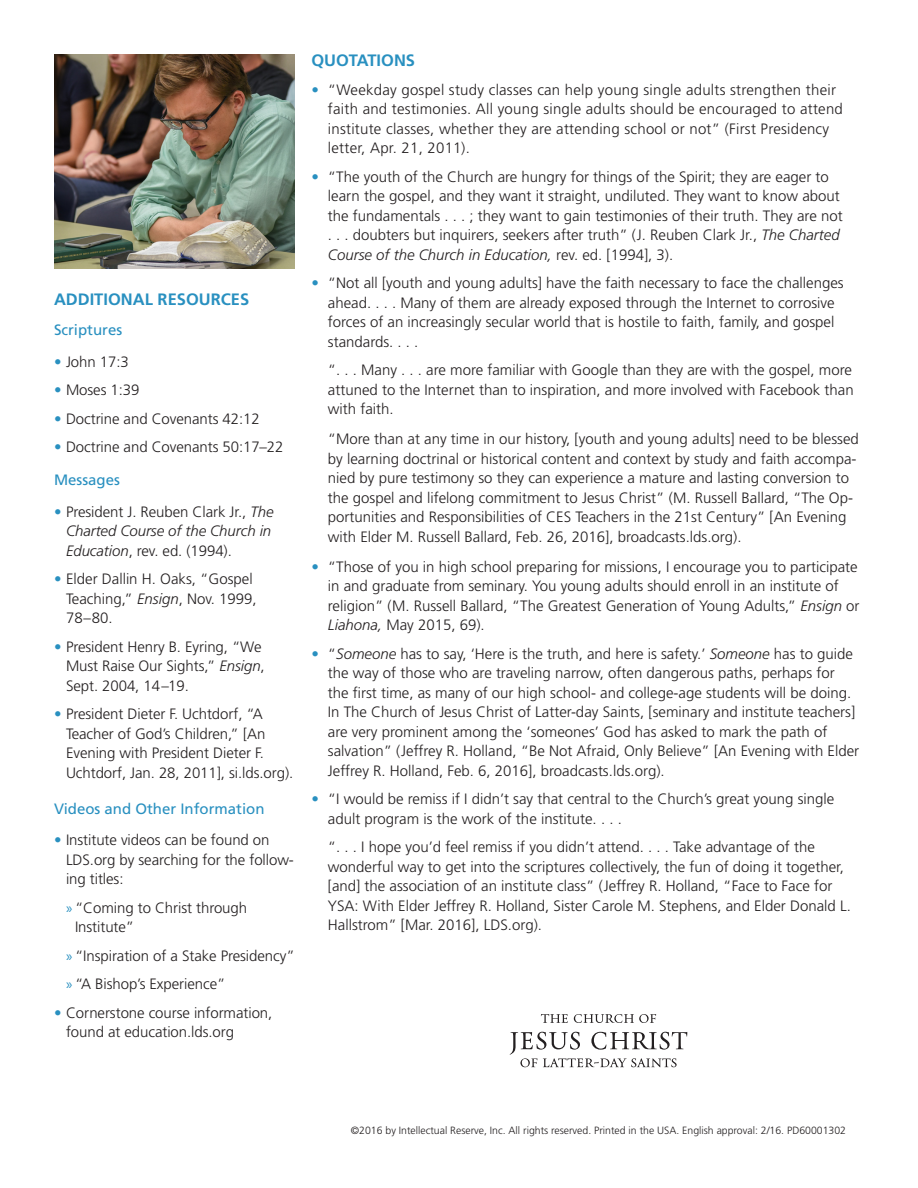
<style>
.page{position:relative;width:918px;height:1188px;background:#fff}
.page>*{position:absolute;margin:0;border:0;box-sizing:border-box;transform-origin:0 0}
.Subhead{font:700 16.5px "Frutigerlds Lat";color:#2990c0}
.t1{font:300 15px/19.5px "Frutigerlds Lat";color:#231f20}
.Subhead_2{font:15px "Frutigerlds Lat";color:#2990c0}
.t2{font:300 10.5px "Frutigerlds Lat";color:#231f20}
.s1{color:#2990c0}
.s2{font-style:italic}
.s3{font-family:"Myriad Pro";font-weight:400;color:#2990c0}
</style>
<div class="page">
<img style="left:54px;top:54px;width:240px;height:214px">
<svg style="left:541px;top:1014px;width:27px;height:9px"></svg>
<svg style="left:574px;top:1014px;width:82px;height:9px"></svg>
<svg style="left:510px;top:1032px;width:177px;height:35px"></svg>
<p class="Subhead" style="left:54px;top:287px;width:197px">ADDITIONAL RESOURCES</p>
<p class="Subhead_2" style="left:54px;top:319px;width:70px">Scriptures</p>
<p class="t1" style="left:54px;top:351px;width:76px"><span class="s1">•</span> John 17:3</p>
<p class="t1" style="left:54px;top:380px;width:87px"><span class="s1">•</span> Moses 1:39</p>
<p class="t1" style="left:54px;top:408px;width:207px"><span class="s1">•</span> Doctrine and Covenants 42:12</p>
<p class="t1" style="left:54px;top:437px;width:231px"><span class="s1">•</span> Doctrine and Covenants 50:17–22</p>
<p class="Subhead_2" style="left:54px;top:469px;width:67px">Messages</p>
<p class="t1" style="left:66px;top:501px;width:209px;text-indent:-12px"><span class="s1">•</span> President J. Reuben Clark Jr., <span class="s2">The<br>Charted Course of the Church in<br>Education</span>, rev. ed. (1994).</p>
<p class="t1" style="left:66px;top:569px;width:192px;text-indent:-12px"><span class="s1">•</span> Elder Dallin H. Oaks, “Gospel<br>Teaching,” <span class="s2">Ensign</span>, Nov. 1999,<br>78–80.</p>
<p class="t1" style="left:66px;top:636px;width:200px;text-indent:-12px"><span class="s1">•</span> President Henry B. Eyring, “We<br>Must Raise Our Sights,” <span class="s2">Ensign</span>,<br>Sept. 2004, 14–19.</p>
<p class="t1" style="left:66px;top:704px;width:229px;text-indent:-12px"><span class="s1">•</span> President Dieter F. Uchtdorf, “A Teacher of God’s Children,” [An Evening with President Dieter F.<br>Uchtdorf, Jan. 28, 2011], si.lds.org).</p>
<p class="Subhead_2" style="left:54px;top:797px;width:212px">Videos and Other Information</p>
<p class="t1" style="left:66px;top:830px;width:229px;text-indent:-12px"><span class="s1">•</span> Institute videos can be found on<br>LDS.org by searching for the follow&shy;ing titles:</p>
<p class="t1" style="left:75px;top:897px;width:174px;text-indent:-9px"><span class="s3">»</span> “Coming to Christ through<br>Institute”</p>
<p class="t1" style="left:66px;top:945px;width:230px"><span class="s3">»</span> “Inspiration of a Stake Presidency”</p>
<p class="t1" style="left:66px;top:974px;width:161px"><span class="s3">»</span> “A Bishop’s Experience”</p>
<p class="t1" style="left:66px;top:1002px;width:208px;text-indent:-12px"><span class="s1">•</span> Cornerstone course information, found at education.lds.org</p>
<p class="Subhead" style="left:311px;top:48px;width:105px">QUOTATIONS</p>
<p class="t1" style="left:328px;top:80px;width:517px;text-indent:-16px"><span class="s1">•</span> “Weekday gospel study classes can help young single adults strengthen their faith and testimonies. All young single adults should be encouraged to attend institute classes, whether they are attending school or not” (First Presidency letter, Apr. 21, 2011).</p>
<p class="t1" style="left:328px;top:167px;width:516px;text-indent:-16px"><span class="s1">•</span> “The youth of the Church are hungry for things of the Spirit; they are eager to learn the gospel, and they want it straight, undiluted. They want to know about the fundamentals . . . ; they want to gain testimonies of their truth. They are not . . . doubters but inquirers, seekers after truth” (J. Reuben Clark Jr., <span class="s2">The Charted Course of the Church in Education,</span> rev. ed. [1994], 3).</p>
<p class="t1" style="left:328px;top:273px;width:517px;text-indent:-16px"><span class="s1">•</span> “Not all [youth and young adults] have the faith necessary to face the challenges ahead. . . . Many of them are already exposed through the Internet to corrosive forces of an increasingly secular world that is hostile to faith, family, and gospel standards. . . .</p>
<p class="t1" style="left:328px;top:360px;width:527px">“. . . Many . . . are more familiar with Google than they are with the gospel, more attuned to the Internet than to inspiration, and more involved with Facebook than with faith.</p>
<p class="t1" style="left:328px;top:429px;width:532px">“More than at any time in our history, [youth and young adults] need to be blessed by learning doctrinal or historical content and context by study and faith accompa&shy;nied by pure testimony so they can experience a mature and lasting conversion to the gospel and lifelong commitment to Jesus Christ” (M. Russell Ballard, “The Op&shy;portunities and Responsibilities of CES Teachers in the 21st Century” [An Evening with Elder M. Russell Ballard, Feb. 26, 2016], broadcasts.lds.org).</p>
<p class="t1" style="left:328px;top:557px;width:533px;text-indent:-16px"><span class="s1">•</span> “Those of you in high school preparing for missions, I encourage you to participate in and graduate from seminary. You young adults should enroll in an institute of religion” (M. Russell Ballard, “The Greatest Generation of Young Adults,” <span class="s2">Ensign</span> or <span class="s2">Liahona,</span> May 2015, 69).</p>
<p class="t1" style="left:328px;top:644px;width:533px;text-indent:-16px"><span class="s1">•</span> “<span class="s2">Someone</span> has to say, ‘Here is the truth, and here is safety.’ <span class="s2">Someone</span> has to guide the way of those who are traveling narrow, often dangerous paths, perhaps for the first time, as many of our high school- and college-age students will be doing.<br>In The Church of Jesus Christ of Latter-day Saints, [seminary and institute teachers] are very prominent among the ‘someones’ God has asked to mark the path of salvation” (Jeffrey R. Holland, “Be Not Afraid, Only Believe” [An Evening with Elder Jeffrey R. Holland, Feb. 6, 2016], broadcasts.lds.org).</p>
<p class="t1" style="left:328px;top:789px;width:508px;text-indent:-16px"><span class="s1">•</span> “I would be remiss if I didn’t say that central to the Church’s great young single adult program is the work of the institute. . . .</p>
<p class="t1" style="left:328px;top:837px;width:524px">“. . . I hope you’d feel remiss if you didn’t attend. . . . Take advantage of the wonderful way to get into the scriptures collectively, the fun of doing it together, [and] the association of an institute class” (Jeffrey R. Holland, “Face to Face for YSA: With Elder Jeffrey R. Holland, Sister Carole M. Stephens, and Elder Donald L.<br>Hallstrom” [Mar. 2016], LDS.org).</p>
<p class="t2" style="left:351px;top:1123px;width:497px">©2016 by Intellectual Reserve, Inc. All rights reserved. Printed in the USA. English approval: 2/16. PD60001302</p>
</div>
